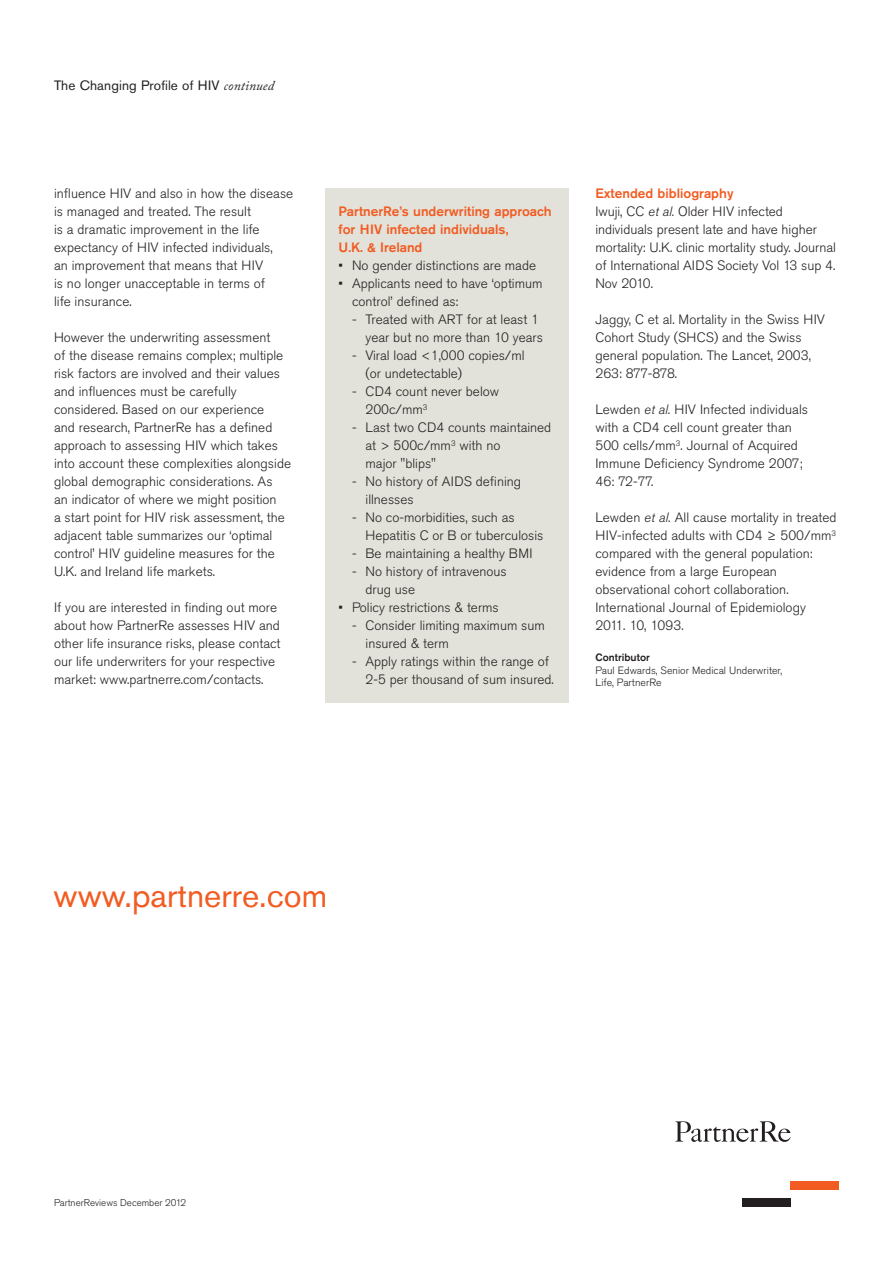
<style>
.page{position:relative;width:893px;height:1263px;background:#fff}
.page>*{position:absolute;margin:0;border:0;box-sizing:border-box;transform-origin:0 0}
.t1{font:33px "Akzidenz Grotesk Std";color:#f25b21}
.t2{font:300 13.5px/18px "Akzidenz Grotesk Std";color:#231f20}
.t3{font:500 13.5px/18px "Akzidenz Grotesk Std";color:#f25b21}
.t4{font:13.5px "Akzidenz Grotesk Std";letter-spacing:.01em;color:#231f20}
.t5{font:300 10.5px/12.8px "Akzidenz Grotesk Std";color:#231f20}
.t6{font:500 10.5px "Akzidenz Grotesk Std";letter-spacing:.005em;color:#231f20}
.t7{font:300 9.75px "Akzidenz Grotesk Std";color:#231f20}
.s1{font-family:"Adobe Caslon Pro";font-style:italic}
.s2{font-weight:500;color:#f25b21}
.s3{font-style:italic}
</style>
<div class="page">
<div style="left:790px;top:1182px;width:49px;height:8px;background:#f25b21"></div>
<div style="left:742px;top:1198px;width:48px;height:8px;background:#231f20"></div>
<svg style="left:675px;top:1121px;width:116px;height:21px"></svg>
<div style="left:325px;top:188px;width:244px;height:514px;background:#e2e2da"></div>
<p class="t4" style="left:54px;top:77px;width:222px">The Changing Profile of HIV <span class="s1">continued</span></p>
<p class="t2" style="left:54px;top:185px;width:241px">influence HIV and also in how the disease is managed and treated. The result<br>is a dramatic improvement in the life expectancy of HIV infected individuals,<br>an improvement that means that HIV<br>is no longer unacceptable in terms of<br>life insurance.</p>
<p class="t2" style="left:54px;top:329px;width:239px">However the underwriting assessment<br>of the disease remains complex; multiple risk factors are involved and their values and influences must be carefully considered. Based on our experience<br>and research, PartnerRe has a defined approach to assessing HIV which takes into account these complexities alongside global demographic considerations. As<br>an indicator of where we might position<br>a start point for HIV risk assessment, the adjacent table summarizes our ‘optimal control’ HIV guideline measures for the U.K. and Ireland life markets.</p>
<p class="t2" style="left:54px;top:599px;width:228px">If you are interested in finding out more about how PartnerRe assesses HIV and other life insurance risks, please contact our life underwriters for your respective market: www.partnerre.com/contacts.</p>
<p class="t3" style="left:339px;top:202px;width:215px">PartnerRe’s underwriting approach for HIV infected individuals,<br>U.K. &amp; Ireland</p>
<p class="t2" style="left:339px;top:257px;width:199px">• No gender distinctions are made</p>
<p class="t2" style="left:352px;top:275px;width:192px;text-indent:-14px">• Applicants need to have ‘optimum control’ defined as:</p>
<p class="t2" style="left:352px;top:311px;width:192px;text-align:right">- Treated with ART for at least 1 year but no more than 10 years</p>
<p class="t2" style="left:366px;top:347px;width:161px;text-indent:-14px">- Viral load &lt;1,000 copies/ml (or undetectable)</p>
<p class="t2" style="left:366px;top:383px;width:135px;text-indent:-14px">- CD4 count never below<br>200c/mm<sup>3</sup></p>
<p class="t2" style="left:365px;top:419px;width:187px;text-indent:-13px">- Last two CD4 counts maintained at &gt; 500c/mm<sup>3</sup> with no<br>major "blips"</p>
<p class="t2" style="left:365px;top:473px;width:157px;text-indent:-14px">- No history of AIDS defining illnesses</p>
<p class="t2" style="left:365px;top:509px;width:179px;text-indent:-14px">- No co-morbidities, such as<br>Hepatitis C or B or tuberculosis</p>
<p class="t2" style="left:352px;top:545px;width:182px">- Be maintaining a healthy BMI</p>
<p class="t2" style="left:365px;top:563px;width:143px;text-indent:-14px">- No history of intravenous drug use</p>
<p class="t2" style="left:338px;top:599px;width:162px">• Policy restrictions &amp; terms</p>
<p class="t2" style="left:365px;top:617px;width:181px;text-indent:-14px">- Consider limiting maximum sum insured &amp; term</p>
<p class="t2" style="left:365px;top:653px;width:190px;text-indent:-14px">- Apply ratings within the range of<br>2-5 per thousand of sum insured.</p>
<p class="t2" style="left:595px;top:185px;width:242px"><span class="s2">Extended bibliography<br></span>Iwuji, CC <span class="s3">et al.</span> Older HIV infected individuals present late and have higher mortality: U.K. clinic mortality study. Journal of International AIDS Society Vol 13 sup 4.<br>Nov 2010.</p>
<p class="t2" style="left:595px;top:311px;width:231px">Jaggy, C et al. Mortality in the Swiss HIV<br>Cohort Study (SHCS) and the Swiss general population. The Lancet, 2003,<br>263: 877-878.</p>
<p class="t2" style="left:595px;top:401px;width:214px">Lewden <span class="s3">et al.</span> HIV Infected individuals with a CD4 cell count greater than<br>500 cells/mm<sup>3</sup>. Journal of Acquired<br>Immune Deficiency Syndrome 2007;<br>46: 72-77.</p>
<p class="t2" style="left:595px;top:509px;width:243px">Lewden <span class="s3">et al.</span> All cause mortality in treated HIV-infected adults with CD4 ≥ 500/mm<sup>3 </sup>compared with the general population: evidence from a large European observational cohort collaboration.<br>International Journal of Epidemiology 2011. 10, 1093.</p>
<p class="t6" style="left:595px;top:651px;width:56px">Contributor</p>
<p class="t5" style="left:595px;top:664px;width:188px">Paul Edwards, Senior Medical Underwriter,<br>Life, PartnerRe</p>
<h1 class="t1" style="left:54px;top:876px;width:275px">www.partnerre.com</h1>
<p class="t7" style="left:54px;top:1197px;width:134px">PartnerReviews December 2012</p>
</div>
